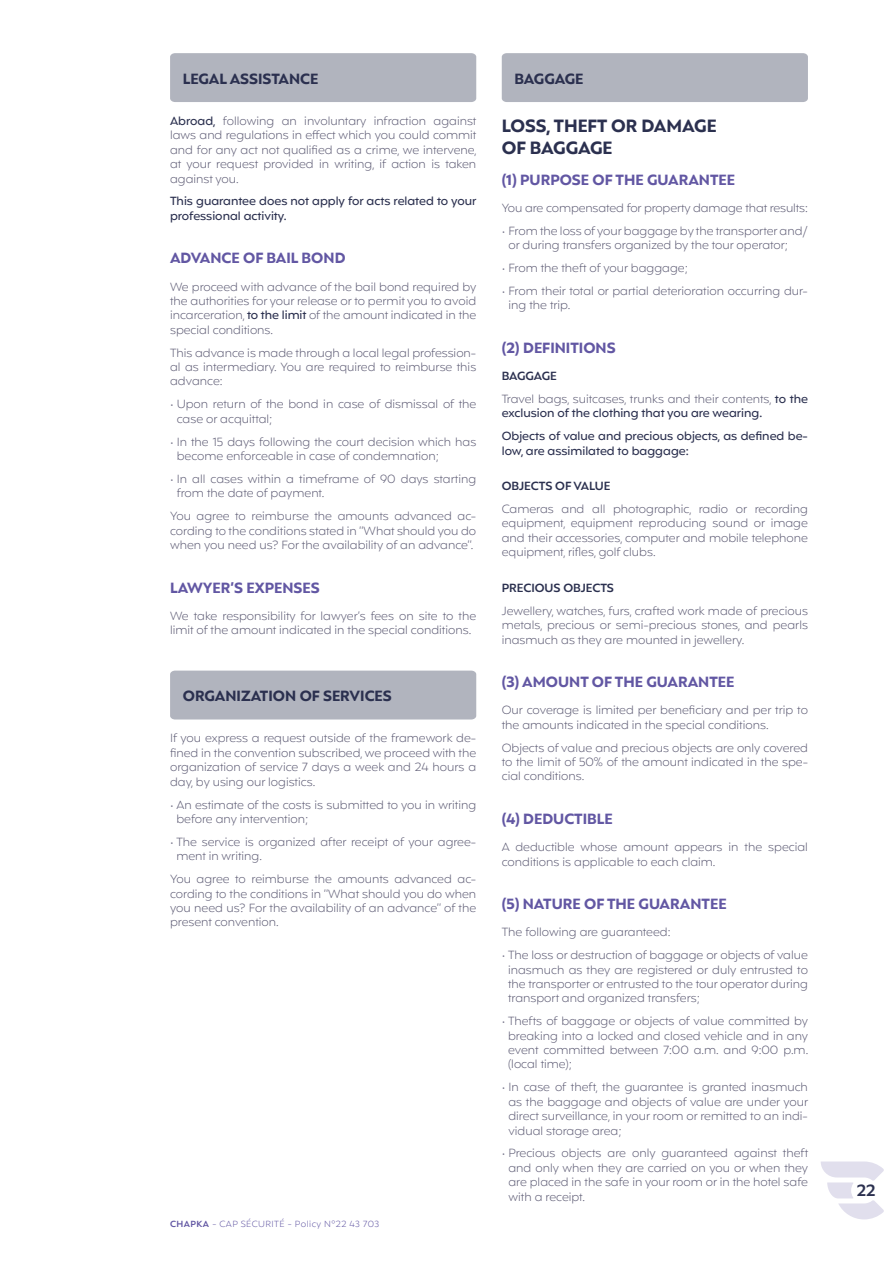
<style>
.page{position:relative;width:893px;height:1263px;background:#fff}
.page>*{position:absolute;margin:0;border:0;box-sizing:border-box;transform-origin:0 0}
.t1{font:700 18px/21.6px "Mangueira Alt";color:#2b304f}
.t2{font:600 16.5px "Mangueira Alt";color:#2b304f}
.t3{font:700 15px "Mangueira Alt";color:#6257a3}
.t4{font:700 15px "Mangueira Alt";color:#2b304f}
.t5{font:300 12px/14.4px "Mangueira Alt";color:#5c5a73;text-align:justify}
.t6{font:500 12px/14.4px "Mangueira Alt";color:#2b304f}
.t7{font:600 12px "Mangueira Alt";color:#2b304f}
.t8{font:300 9px "Mangueira Alt";letter-spacing:.05em;color:#6257a3}
.s1{font-weight:500;color:#2b304f}
.s2{font-weight:600}
.s3{font-weight:600;color:#2b304f}
</style>
<div class="page">
<svg style="left:821px;top:1161px;width:63px;height:58px"></svg>
<div style="left:170px;top:53px;width:306px;height:49px;background:#b1b4be"></div>
<div style="left:170px;top:671px;width:306px;height:48px;background:#b1b4be"></div>
<div style="left:502px;top:53px;width:306px;height:49px;background:#b1b4be"></div>
<p class="t4" style="left:183px;top:69px;width:137px">LEGAL ASSISTANCE</p>
<p class="t5" style="left:170px;top:115px;width:308px"><span class="s1">Abroad,</span> following an involuntary infraction against laws and regulations in effect which you could commit and for any act not qualified as a crime, we intervene, at your request provided in writing, if action is taken against you.</p>
<p class="t6" style="left:170px;top:195px;width:308px">This guarantee does not apply for acts related to your professional activity.</p>
<p class="t3" style="left:170px;top:248px;width:177px">ADVANCE OF BAIL BOND</p>
<p class="t5" style="left:170px;top:280px;width:308px">We proceed with advance of the bail bond required by the authorities for your release or to permit you to avoid incarceration, <span class="s1">to the limit</span> of the amount indicated in the special conditions.</p>
<p class="t5" style="left:170px;top:346px;width:308px">This advance is made through a local legal profession&shy;al as intermediary. You are required to reimburse this advance:</p>
<p class="t5" style="left:177px;top:398px;width:301px;text-indent:-7px">• Upon return of the bond in case of dismissal of the case or acquittal;</p>
<p class="t5" style="left:177px;top:435px;width:301px;text-indent:-7px">• In the 15 days following the court decision which has become enforceable in case of condemnation;</p>
<p class="t5" style="left:177px;top:473px;width:301px;text-indent:-7px">• In all cases within a timeframe of 90 days starting from the date of payment.</p>
<p class="t5" style="left:170px;top:510px;width:308px">You agree to reimburse the amounts advanced ac&shy;cording to the conditions stated in “What should you do when you need us? For the availability of an advance”.</p>
<p class="t3" style="left:170px;top:577px;width:151px">LAWYER’S EXPENSES</p>
<p class="t5" style="left:170px;top:609px;width:308px">We take responsibility for lawyer’s fees on site to the limit of the amount indicated in the special conditions.</p>
<p class="t4" style="left:183px;top:686px;width:210px">ORGANIZATION OF SERVICES</p>
<p class="t5" style="left:170px;top:732px;width:308px">If you express a request outside of the framework de&shy;fined in the convention subscribed, we proceed with the organization of service 7 days a week and 24 hours a day, by using our logistics.</p>
<p class="t5" style="left:176px;top:798px;width:301px;text-indent:-6px">• An estimate of the costs is submitted to you in writing before any intervention;</p>
<p class="t5" style="left:176px;top:835px;width:301px;text-indent:-6px">• The service is organized after receipt of your agree&shy;ment in writing.</p>
<p class="t5" style="left:170px;top:873px;width:308px">You agree to reimburse the amounts advanced ac&shy;cording to the conditions in “What should you do when you need us? For the availability of an advance” of the present convention.</p>
<p class="t8" style="left:170px;top:1218px;width:211px"><span class="s2">CHAPKA</span> - CAP SÉCURITÉ - Policy N°22 43 703</p>
<p class="t4" style="left:514px;top:69px;width:70px">BAGGAGE</p>
<h1 class="t1" style="left:502px;top:117px;width:216px">LOSS, THEFT OR DAMAGE<br>OF BAGGAGE</h1>
<p class="t3" style="left:502px;top:169px;width:235px">(1) PURPOSE OF THE GUARANTEE</p>
<p class="t5" style="left:502px;top:201px;width:308px">You are compensated for property damage that results:</p>
<p class="t5" style="left:508px;top:224px;width:301px;text-indent:-7px">• From the loss of your baggage by the transporter and/ or during transfers organized by the tour operator;</p>
<p class="t5" style="left:502px;top:262px;width:188px">• From the theft of your baggage;</p>
<p class="t5" style="left:508px;top:284px;width:301px;text-indent:-7px">• From their total or partial deterioration occurring dur&shy;ing the trip.</p>
<p class="t3" style="left:502px;top:338px;width:115px">(2) DEFINITIONS</p>
<p class="t5" style="left:502px;top:365px;width:308px;line-height:23px"><span class="s3">BAGGAGE<br></span>Travel bags, suitcases, trunks and their contents, <span class="s1">to the</span></p>
<p class="t6" style="left:502px;top:403px;width:308px;line-height:23px">exclusion of the clothing that you are wearing.<br>Objects of value and precious objects, as defined be-</p>
<p class="t6" style="left:502px;top:444px;width:188px">low, are assimilated to baggage:</p>
<p class="t7" style="left:502px;top:478px;width:110px">OBJECTS OF VALUE</p>
<p class="t5" style="left:502px;top:503px;width:308px">Cameras and all photographic, radio or recording equipment, equipment reproducing sound or image and their accessories, computer and mobile telephone equipment, rifles, golf clubs.</p>
<p class="t7" style="left:502px;top:580px;width:114px">PRECIOUS OBJECTS</p>
<p class="t5" style="left:502px;top:604px;width:308px">Jewellery, watches, furs, crafted work made of precious metals, precious or semi-precious stones, and pearls inasmuch as they are mounted in jewellery.</p>
<p class="t3" style="left:502px;top:672px;width:234px">(3) AMOUNT OF THE GUARANTEE</p>
<p class="t5" style="left:502px;top:704px;width:308px">Our coverage is limited per beneficiary and per trip to the amounts indicated in the special conditions.</p>
<p class="t5" style="left:502px;top:741px;width:308px">Objects of value and precious objects are only covered to the limit of 50% of the amount indicated in the spe&shy;cial conditions.</p>
<p class="t3" style="left:502px;top:809px;width:112px">(4) DEDUCTIBLE</p>
<p class="t5" style="left:502px;top:841px;width:308px">A deductible whose amount appears in the special conditions is applicable to each claim.</p>
<p class="t3" style="left:502px;top:894px;width:226px">(5) NATURE OF THE GUARANTEE</p>
<p class="t5" style="left:502px;top:926px;width:170px">The following are guaranteed:</p>
<p class="t5" style="left:508px;top:949px;width:301px;text-indent:-6px">• The loss or destruction of baggage or objects of value inasmuch as they are registered or duly entrusted to the transporter or entrusted to the tour operator during transport and organized transfers;</p>
<p class="t5" style="left:508px;top:1015px;width:302px;text-indent:-6px">• Thefts of baggage or objects of value committed by breaking into a locked and closed vehicle and in any event committed between 7:00 a.m. and 9:00 p.m. (local time);</p>
<p class="t5" style="left:508px;top:1081px;width:301px;text-indent:-7px">• In case of theft, the guarantee is granted inasmuch as the baggage and objects of value are under your direct surveillance, in your room or remitted to an indi&shy;vidual storage area;</p>
<p class="t5" style="left:508px;top:1147px;width:301px;text-indent:-7px">• Precious objects are only guaranteed against theft and only when they are carried on you or when they are placed in the safe in your room or in the hotel safe with a receipt.</p>
<h2 class="t2" style="left:857px;top:1179px;width:20px">22</h2>
</div>
